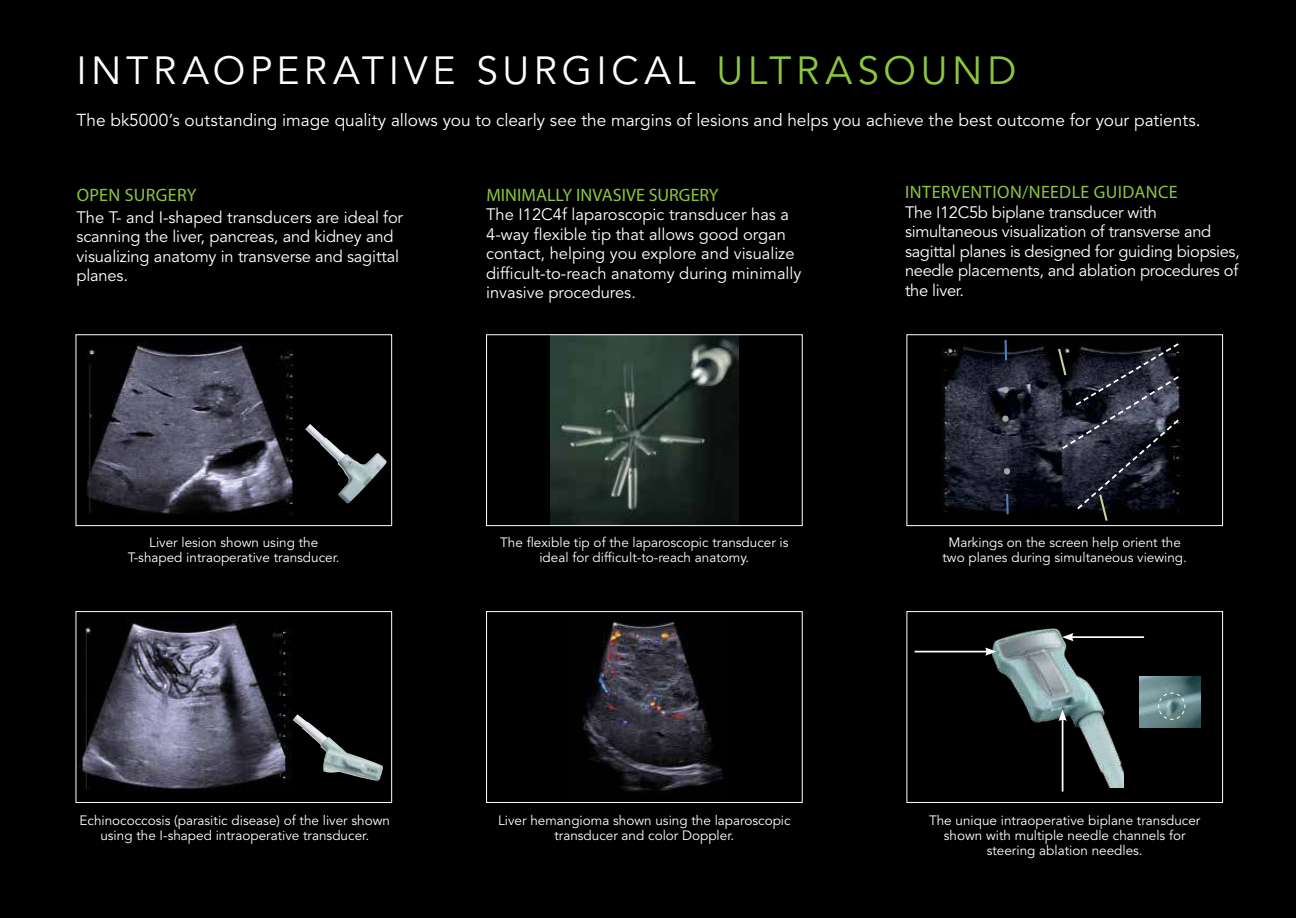
<style>
.page{position:relative;width:1296px;height:918px;background:#000}
.page>*{position:absolute;margin:0;border:0;box-sizing:border-box;transform-origin:0 0}
.t1{font:39px "Avenir LT Std";letter-spacing:.12em;color:#fff}
.t2{font:18px "Myriad Pro";letter-spacing:.015em;color:#8cc63e}
.t3{font:17.25px "Avenir LT Std";color:#fff}
.t4{font:16.5px/19.5px "Avenir LT Std";letter-spacing:-.01em;color:#fff}
.t5{font:13.5px/15px "Avenir LT Std";color:#fff;text-align:center}
.s1{color:#8cc63e}
</style>
<div class="page">
<div style="left:907px;top:334px;width:316px;height:192px;background:#000;border:1px solid #fff"></div>
<img style="left:942px;top:340px;width:242px;height:173px">
<img style="left:998px;top:413px;width:15px;height:15px">
<div style="left:1002px;top:416px;width:7px;height:6px;background:#a6a6a6;border-radius:50%"></div>
<img style="left:1000px;top:466px;width:14px;height:15px">
<div style="left:1004px;top:468px;width:6px;height:7px;background:#a6a6a6;border-radius:50%"></div>
<div style="left:76px;top:611px;width:316px;height:192px;background:#000;border:1px solid #fff"></div>
<div style="left:486px;top:611px;width:317px;height:192px;background:#000;border:1px solid #fff"></div>
<div style="left:907px;top:611px;width:316px;height:192px;background:#000;border:1px solid #fff"></div>
<img style="left:583px;top:620px;width:141px;height:172px">
<img style="left:293px;top:714px;width:90px;height:67px">
<img style="left:79px;top:620px;width:213px;height:171px">
<img style="left:993px;top:628px;width:131px;height:160px">
<img style="left:1140px;top:676px;width:61px;height:52px">
<hr style="left:1071px;top:636px;width:73px;height:2px;background:#fff">
<svg style="left:1062px;top:633px;width:12px;height:8px"></svg>
<hr style="left:915px;top:651px;width:73px;height:1px;background:#fff">
<svg style="left:985px;top:647px;width:12px;height:9px"></svg>
<hr style="left:1062px;top:718px;width:1px;height:74px;background:#fff">
<svg style="left:1058px;top:710px;width:9px;height:11px"></svg>
<div style="left:76px;top:334px;width:316px;height:192px;background:#000;border:1px solid #fff"></div>
<img style="left:550px;top:336px;width:189px;height:188px">
<div style="left:486px;top:334px;width:317px;height:192px;border:1px solid #fff"></div>
<img style="left:87px;top:343px;width:205px;height:172px">
<img style="left:305px;top:424px;width:82px;height:80px">
<img style="left:1052px;top:349px;width:3px;height:34px">
<img style="left:998px;top:385px;width:15px;height:14px">
<div style="left:1002px;top:387px;width:7px;height:6px;background:#a6a6a6;border-radius:50%"></div>
<img style="left:1000px;top:340px;width:11px;height:28px">
<svg style="left:1003px;top:340px;width:5px;height:22px"></svg>
<img style="left:1002px;top:494px;width:11px;height:19px">
<svg style="left:1005px;top:494px;width:5px;height:21px"></svg>
<svg style="left:1158px;top:692px;width:28px;height:28px"></svg>
<svg style="left:1055px;top:342px;width:126px;height:179px"></svg>
<h1 class="t1" style="left:76px;top:54px;width:941px">INTRAOPERATIVE SURGICAL <span class="s1">ULTRASOUND</span></h1>
<p class="t3" style="left:76px;top:112px;width:1126px">The bk5000’s outstanding image quality allows you to clearly see the margins of lesions and helps you achieve the best outcome for your patients.</p>
<h2 class="t2" style="left:77px;top:188px;width:121px">OPEN SURGERY</h2>
<p class="t4" style="left:76px;top:209px;width:328px">The T- and I-shaped transducers are ideal for scanning the liver, pancreas, and kidney and visualizing anatomy in transverse and sagittal planes.</p>
<h2 class="t2" style="left:486px;top:188px;width:234px">MINIMALLY INVASIVE SURGERY</h2>
<p class="t4" style="left:486px;top:207px;width:317px">The I12C4f laparoscopic transducer has a 4-way flexible tip that allows good organ contact, helping you explore and visualize difficult-to-reach anatomy during minimally invasive procedures.</p>
<h2 class="t2" style="left:905px;top:186px;width:274px">INTERVENTION/NEEDLE GUIDANCE</h2>
<p class="t4" style="left:905px;top:204px;width:336px">The I12C5b biplane transducer with simultaneous visualization of transverse and sagittal planes is designed for guiding biopsies, needle placements, and ablation procedures of the liver.</p>
<p class="t5" style="left:128px;top:536px;width:213px">Liver lesion shown using the<br>T-shaped intraoperative transducer.</p>
<p class="t5" style="left:500px;top:536px;width:290px">The flexible tip of the laparoscopic transducer is ideal for difficult-to-reach anatomy.</p>
<p class="t5" style="left:943px;top:536px;width:246px">Markings on the screen help orient the two planes during simultaneous viewing.</p>
<p class="t5" style="left:80px;top:814px;width:312px">Echinococcosis (parasitic disease) of the liver shown using the I-shaped intraoperative transducer.</p>
<p class="t5" style="left:498px;top:814px;width:294px">Liver hemangioma shown using the laparoscopic transducer and color Doppler.</p>
<p class="t5" style="left:929px;top:814px;width:273px">The unique intraoperative biplane transducer shown with multiple needle channels for steering ablation needles.</p>
</div>
